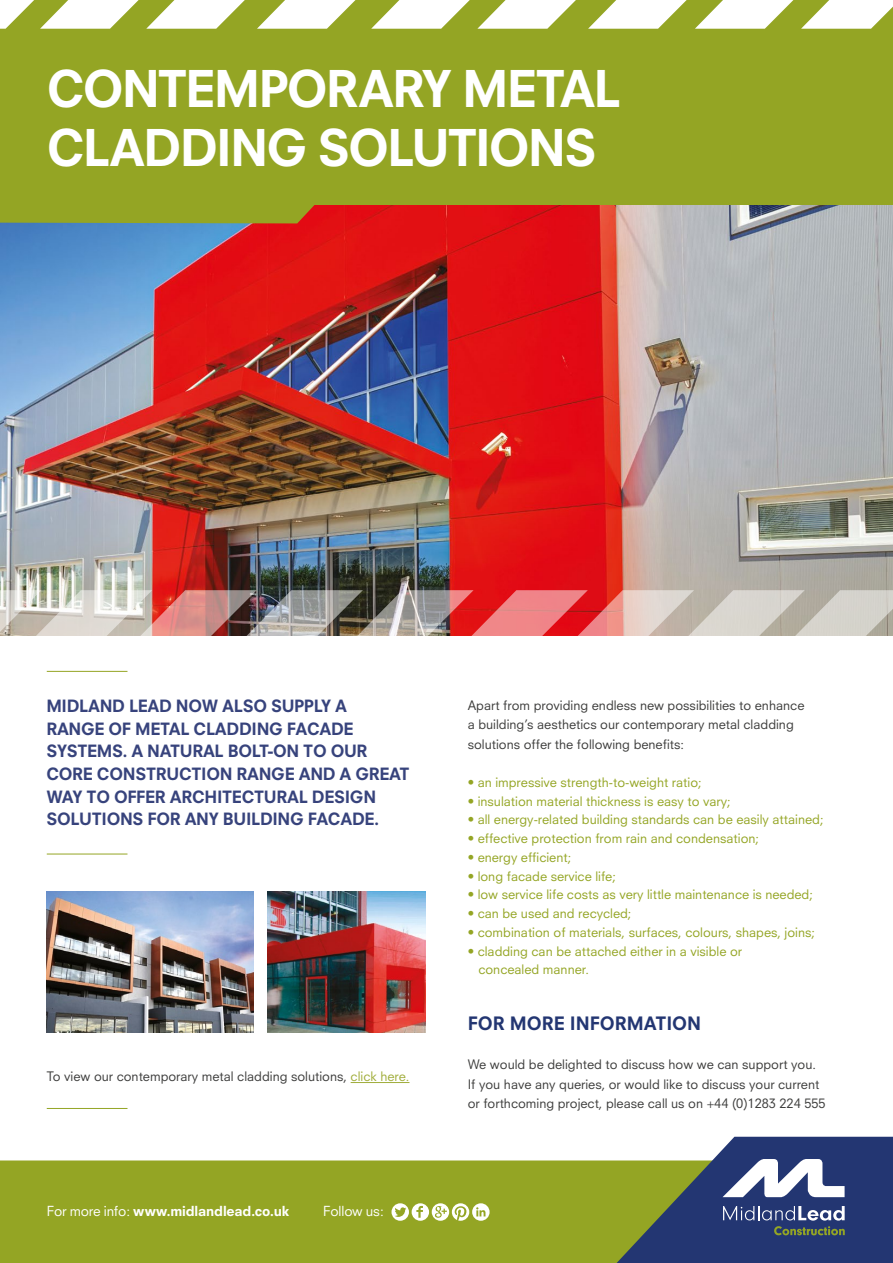
<style>
.page{position:relative;width:893px;height:1263px;background:#fff}
.page>*{position:absolute;margin:0;border:0;box-sizing:border-box;transform-origin:0 0}
.t1{font:800 49.2px/59.1px "Neuzeit S";letter-spacing:-.04em;color:#fff}
.t2{font:800 18px "Neuzeit S";color:#233672}
.t3{font:800 16.5px/22.5px "Neuzeit S";letter-spacing:-.02em;color:#37437c}
.t4{font:800 13.5px "Neuzeit S";letter-spacing:-.015em;color:#fff}
.t5{font:13.5px "Neuzeit S";letter-spacing:-.01em;color:#fff}
.t6{font:12.75px/18.8px "Neuzeit S";color:#94a524}
.t7{font:12.75px/19.5px "Neuzeit S";color:#3c3c3b}
.s1{color:#a0ad3a}
.s2{font-weight:400}
</style>
<div class="page">
<img style="left:0;top:205px;width:893px;height:385px">
<div style="left:0;top:0;width:893px;height:205px;background:#94a524"></div>
<svg style="left:0;top:205px;width:484px;height:18px;background:#b06d1e"></svg>
<hr style="left:47px;top:854px;width:80px;height:1px;background:#94a524">
<svg style="left:801px;top:0;width:92px;height:29px"></svg>
<svg style="left:695px;top:0;width:98px;height:29px"></svg>
<svg style="left:588px;top:0;width:99px;height:29px"></svg>
<svg style="left:477px;top:0;width:99px;height:29px"></svg>
<svg style="left:371px;top:0;width:99px;height:29px"></svg>
<svg style="left:257px;top:0;width:98px;height:29px"></svg>
<svg style="left:146px;top:0;width:99px;height:29px"></svg>
<svg style="left:40px;top:0;width:99px;height:29px"></svg>
<svg style="left:0;top:0;width:34px;height:29px"></svg>
<div style="left:0;top:1160px;width:617px;height:103px;background:#94a524"></div>
<svg style="left:617px;top:1137px;width:276px;height:126px;background:#57667c"></svg>
<svg style="left:391px;top:1203px;width:99px;height:18px"></svg>
<hr style="left:47px;top:671px;width:80px;height:1px;background:#94a524">
<hr style="left:47px;top:1108px;width:80px;height:1px;background:#94a524">
<hr style="left:351px;top:1082px;width:58px;height:1px;background:#a0ad3a">
<img style="left:268px;top:892px;width:157px;height:140px">
<img style="left:47px;top:892px;width:206px;height:140px">
<img style="left:0;top:590px;width:893px;height:46px">
<h1 class="t1" style="left:47px;top:59px;width:576px">CONTEMPORARY METAL<br>CLADDING SOLUTIONS</h1>
<p class="t3" style="left:46px;top:695px;width:365px">MIDLAND LEAD NOW ALSO SUPPLY A<br>RANGE OF METAL CLADDING FACADE SYSTEMS. A NATURAL BOLT-ON TO OUR CORE CONSTRUCTION RANGE AND A GREAT WAY TO OFFER ARCHITECTURAL DESIGN SOLUTIONS FOR ANY BUILDING FACADE.</p>
<p class="t7" style="left:47px;top:1067px;width:364px">To view our contemporary metal cladding solutions, <span class="s1">click here.</span></p>
<p class="t4" style="left:47px;top:1203px;width:244px"><span class="s2">For more info:</span> www.midlandlead.co.uk</p>
<p class="t5" style="left:323px;top:1203px;width:62px">Follow us:</p>
<p class="t7" style="left:468px;top:695px;width:338px">Apart from providing endless new possibilities to enhance a building’s aesthetics our contemporary metal cladding solutions offer the following benefits:</p>
<p class="t6" style="left:468px;top:772px;width:235px">• an impressive strength-to-weight ratio;</p>
<p class="t6" style="left:468px;top:791px;width:264px">• insulation material thickness is easy to vary;</p>
<p class="t6" style="left:468px;top:810px;width:357px">• all energy-related building standards can be easily attained;</p>
<p class="t6" style="left:468px;top:829px;width:293px">• effective protection from rain and condensation;</p>
<p class="t6" style="left:468px;top:848px;width:105px">• energy efficient;</p>
<p class="t6" style="left:468px;top:866px;width:150px">• long facade service life;</p>
<p class="t6" style="left:468px;top:885px;width:347px">• low service life costs as very little maintenance is needed;</p>
<p class="t6" style="left:468px;top:904px;width:165px">• can be used and recycled;</p>
<p class="t6" style="left:468px;top:923px;width:349px">• combination of materials, surfaces, colours, shapes, joins;</p>
<p class="t6" style="left:478px;top:941px;width:265px;text-indent:-11px">• cladding can be attached either in a visible or concealed manner.</p>
<h2 class="t2" style="left:468px;top:1012px;width:235px">FOR MORE INFORMATION</h2>
<p class="t7" style="left:468px;top:1054px;width:359px">We would be delighted to discuss how we can support you.<br>If you have any queries, or would like to discuss your current or forthcoming project, please call us on +44 (0)1283 224 555</p>
</div>
